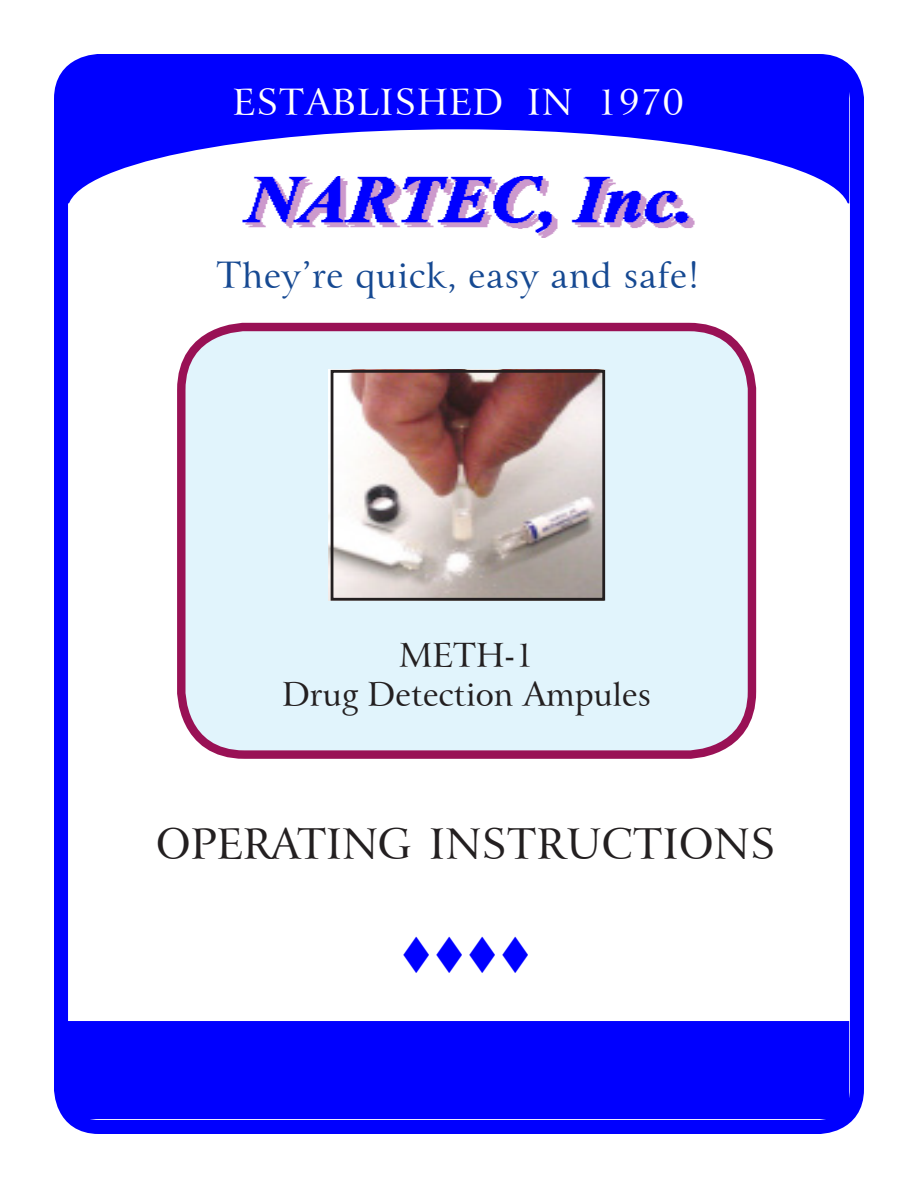
<style>
.page{position:relative;width:918px;height:1188px;background:#fff}
.page>*{position:absolute;margin:0;border:0;box-sizing:border-box;transform-origin:0 0}
.t1{font:44.85px "Wingdings";color:#00f}
.t2{font:41.85px "Arrus BT";letter-spacing:.01em;color:#231f20}
.t3{font:35.85px "Arrus BT";letter-spacing:.02em;color:#164992}
.t4{font:35.85px "Arrus BT";letter-spacing:.03em;color:#fff}
.t5{font:32.85px "Arrus BT";color:#231f20}
</style>
<div class="page">
<div style="left:67px;top:67px;width:782px;height:136px;background:#00f"></div>
<div style="left:69px;top:131px;width:779px;height:160px;background:#fff;border-radius:50%"></div>
<img style="left:242px;top:176px;width:453px;height:61px">
<div style="left:67px;top:1021px;width:782px;height:98px;background:#00f"></div>
<div style="left:181px;top:327px;width:571px;height:428px;background:#e1f4fc;border-radius:63px"></div>
<div style="left:177px;top:323px;width:579px;height:436px;border:8px solid #915;border-radius:63px"></div>
<img style="left:329px;top:370px;width:272px;height:231px">
<div style="left:331px;top:370px;width:274px;height:231px;border:3px solid #231f20"></div>
<div style="left:54px;top:54px;width:810px;height:1080px;border:14px solid #00f;border-radius:38px"></div>
<p class="t4" style="left:233px;top:80px;width:452px">ESTABLISHED IN 1970</p>
<p class="t3" style="left:217px;top:253px;width:484px">They’re quick, easy and safe!</p>
<p class="t5" style="left:399px;top:635px;width:137px">METH-1</p>
<p class="t5" style="left:282px;top:674px;width:370px">Drug Detection Ampules</p>
<p class="t2" style="left:156px;top:819px;width:620px">OPERATING INSTRUCTIONS</p>
<p class="t1" style="left:400px;top:931px;width:134px">▼▼▼▼</p>
</div>
